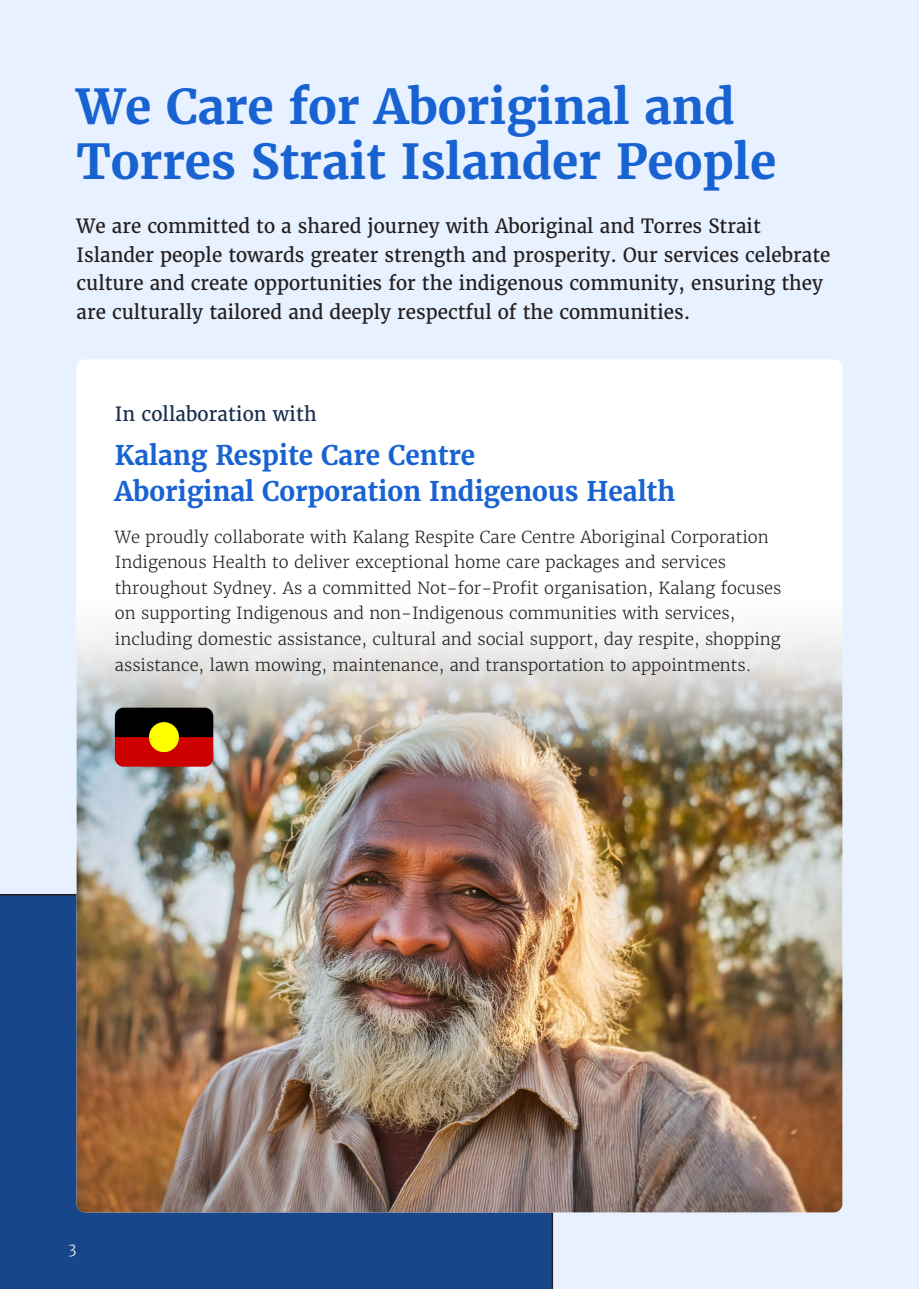
<style>
.page{position:relative;width:919px;height:1289px;background:#fff}
.page>*{position:absolute;margin:0;border:0;box-sizing:border-box;transform-origin:0 0}
.t1{font:700 48px/55.5px "Merriweather";letter-spacing:-.005em;color:#1863d1}
.t2{font:700 27px "Merriweather";letter-spacing:-.005em;color:#1863d1}
.t3{font:19.5px/28.5px "Merriweather";color:#231f20}
.t4{font:19.5px "Merriweather";letter-spacing:.005em;color:#192f50}
.t5{font:300 16.5px/25.5px "Merriweather";color:#231f20}
.t6{font:300 15px "Merriweather";color:#fff}
</style>
<div class="page">
<div style="left:0;top:0;width:916px;height:1288px;background:#e8f1ff"></div>
<div style="left:0;top:894px;width:553px;height:394px;background:#17468b"></div>
<img style="left:77px;top:359px;width:765px;height:853px">
<img style="left:115px;top:707px;width:98px;height:59px">
<p class="t1" style="left:77px;top:79px;width:701px">We Care for Aboriginal and<br>Torres Strait Islander People</p>
<p class="t3" style="left:77px;top:212px;width:755px">We are committed to a shared journey with Aboriginal and Torres Strait Islander people towards greater strength and prosperity. Our services celebrate culture and create opportunities for the indigenous community, ensuring they are culturally tailored and deeply respectful of the communities.</p>
<p class="t4" style="left:115px;top:402px;width:203px">In collaboration with</p>
<p class="t2" style="left:115px;top:437px;width:362px">Kalang Respite Care Centre</p>
<p class="t2" style="left:115px;top:473px;width:561px">Aboriginal Corporation Indigenous Health</p>
<p class="t5" style="left:115px;top:524px;width:668px">We proudly collaborate with Kalang Respite Care Centre Aboriginal Corporation Indigenous Health to deliver exceptional home care packages and services throughout Sydney. As a committed Not-for-Profit organisation, Kalang focuses on supporting Indigenous and non-Indigenous communities with services, including domestic assistance, cultural and social support, day respite, shopping assistance, lawn mowing, maintenance, and transportation to appointments.</p>
<p class="t6" style="left:68px;top:1239px;width:10px">3</p>
</div>
